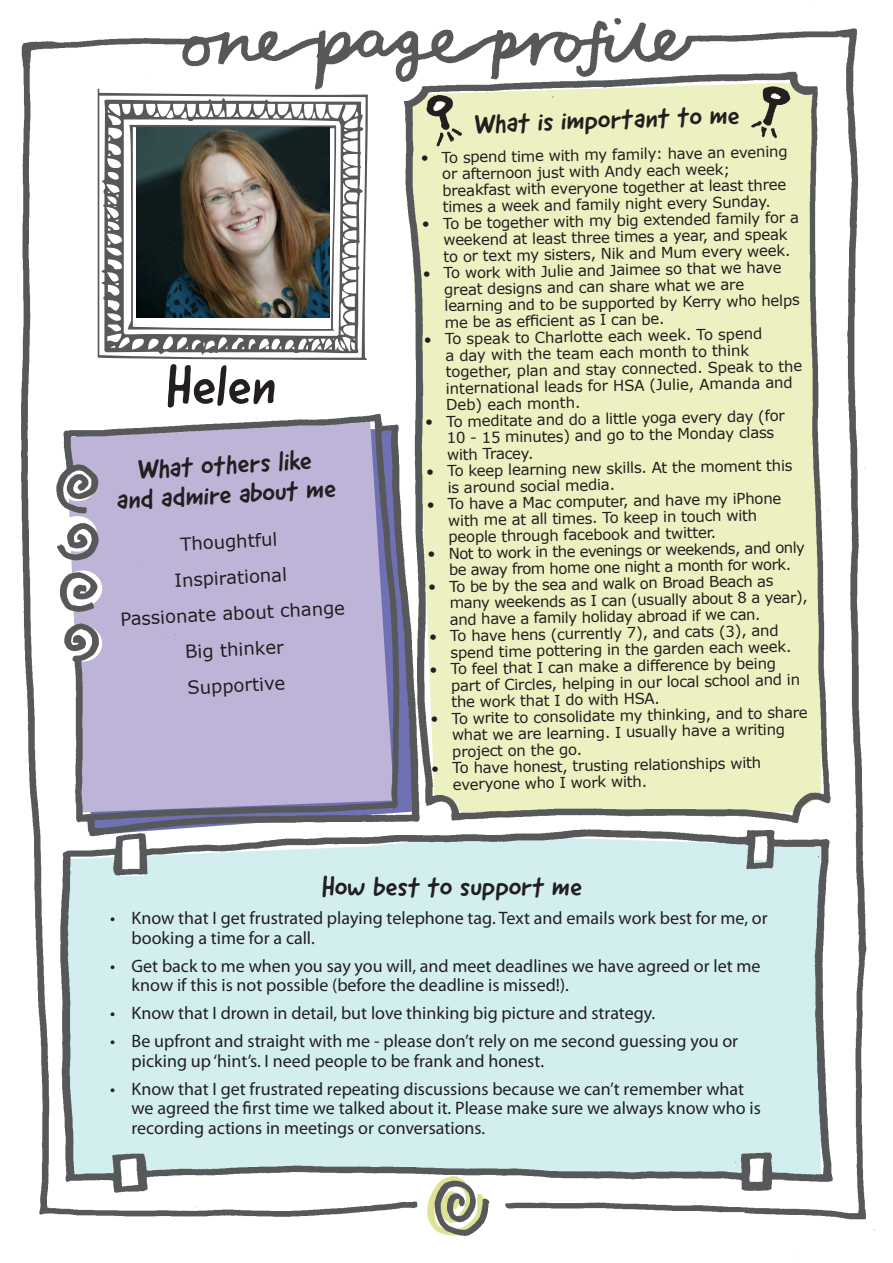
<style>
.page{position:relative;width:893px;height:1263px;background:#fff}
.page>*{position:absolute;margin:0;border:0;box-sizing:border-box;transform-origin:0 0}
.text{font:283.5px "Framesand Borders";color:#57585a}
.title2{font:54px "Good Dog New";color:#231f20}
.title2-2{font:27px "Good Dog New";color:#231f20}
.realtext{font:18px/19.5px "Myriad Pro";color:#231f20}
.text-2{font:18px "Verdana";color:#231f20}
.bullets{font:15px/16.5px "Verdana";color:#231f20}
</style>
<div class="page">
<img style="left:21px;top:0;width:854px;height:1257px">
<p class="text" style="left:83px;top:64px;width:300px">k</p>
<p class="title2" style="left:166px;top:351px;width:112px">Helen</p>
<p class="title2-2" style="left:137px;top:452px;width:176px;rotate:-3deg">What others like</p>
<p class="title2-2" style="left:116px;top:482px;width:221px;rotate:-3deg">and admire about me</p>
<p class="text-2" style="left:180px;top:533px;width:99px;rotate:-3deg">Thoughtful</p>
<p class="text-2" style="left:174px;top:569px;width:114px;rotate:-3deg">Inspirational</p>
<p class="text-2" style="left:120px;top:608px;width:226px;rotate:-3deg">Passionate about change</p>
<p class="text-2" style="left:185px;top:640px;width:100px;rotate:-3deg">Big thinker</p>
<p class="text-2" style="left:187px;top:676px;width:99px;rotate:-3deg">Supportive</p>
<p class="title2-2" style="left:474px;top:107px;width:267px;rotate:-2deg">What is important to me</p>
<p class="bullets" style="left:442px;top:149px;width:347px;text-indent:-21px;rotate:-1deg">• To spend time with my family: have an evening or afternoon just with Andy each week; breakfast with everyone together at least three times a week and family night every Sunday.</p>
<p class="bullets" style="left:443px;top:215px;width:357px;text-indent:-21px;rotate:-1deg">• To be together with my big extended family for a weekend at least three times a year, and speak to or text my sisters, Nik and Mum every week.</p>
<p class="bullets" style="left:444px;top:264px;width:357px;text-indent:-21px;rotate:-1deg">• To work with Julie and Jaimee so that we have great designs and can share what we are learning and to be supported by Kerry who helps me be as effi cient as I can be.</p>
<p class="bullets" style="left:445px;top:330px;width:358px;text-indent:-21px;rotate:-1deg">• To speak to Charlotte each week. To spend<br>a day with the team each month to think together, plan and stay connected. Speak to the international leads for HSA (Julie, Amanda and Deb) each month.</p>
<p class="bullets" style="left:446px;top:413px;width:340px;text-indent:-21px;rotate:-1deg">• To meditate and do a little yoga every day (for<br>10 - 15 minutes) and go to the Monday class with Tracey.</p>
<p class="bullets" style="left:447px;top:462px;width:347px;text-indent:-21px;rotate:-1deg">• To keep learning new skills. At the moment this is around social media.</p>
<p class="bullets" style="left:448px;top:495px;width:335px;text-indent:-21px;rotate:-1deg">• To have a Mac computer, and have my iPhone with me at all times. To keep in touch with people through facebook and twitter.</p>
<p class="bullets" style="left:427px;top:545px;width:379px;text-align:center;rotate:-1deg">• Not to work in the evenings or weekends, and only be away from home one night a month for work.</p>
<p class="bullets" style="left:449px;top:578px;width:360px;text-indent:-21px;rotate:-1deg">• To be by the sea and walk on Broad Beach as many weekends as I can (usually about 8 a year), and have a family holiday abroad if we can.</p>
<p class="bullets" style="left:450px;top:627px;width:343px;text-indent:-21px;rotate:-1deg">• To have hens (currently 7), and cats (3), and spend time pottering in the garden each week.</p>
<p class="bullets" style="left:451px;top:660px;width:351px;text-indent:-21px;rotate:-1deg">• To feel that I can make a difference by being part of Circles, helping in our local school and in the work that I do with HSA.</p>
<p class="bullets" style="left:451px;top:710px;width:358px;text-indent:-21px;rotate:-1deg">• To write to consolidate my thinking, and to share what we are learning. I usually have a writing project on the go.</p>
<p class="bullets" style="left:452px;top:759px;width:310px;text-indent:-21px;rotate:-1deg">• To have honest, trusting relationships with everyone who I work with.</p>
<p class="title2-2" style="left:322px;top:869px;width:262px">How best to support me</p>
<p class="realtext" style="left:132px;top:908px;width:638px;text-indent:-21px">• Know that I get frustrated playing telephone tag. Text and emails work best for me, or booking a time for a call.</p>
<p class="realtext" style="left:132px;top:955px;width:630px;text-indent:-21px">• Get back to me when you say you will, and meet deadlines we have agreed or let me know if this is not possible (before the deadline is missed!).</p>
<p class="realtext" style="left:110px;top:1003px;width:547px">• Know that I drown in detail, but love thinking big picture and strategy.</p>
<p class="realtext" style="left:132px;top:1031px;width:608px;text-indent:-21px">• Be upfront and straight with me - please don’t rely on me second guessing you or picking up‘hint’s. I need people to be frank and honest.</p>
<p class="realtext" style="left:132px;top:1078px;width:631px;text-indent:-21px">• Know that I get frustrated repeating discussions because we can’t remember what we agreed the first time we talked about it. Please make sure we always know who is recording actions in meetings or conversations.</p>
</div>
